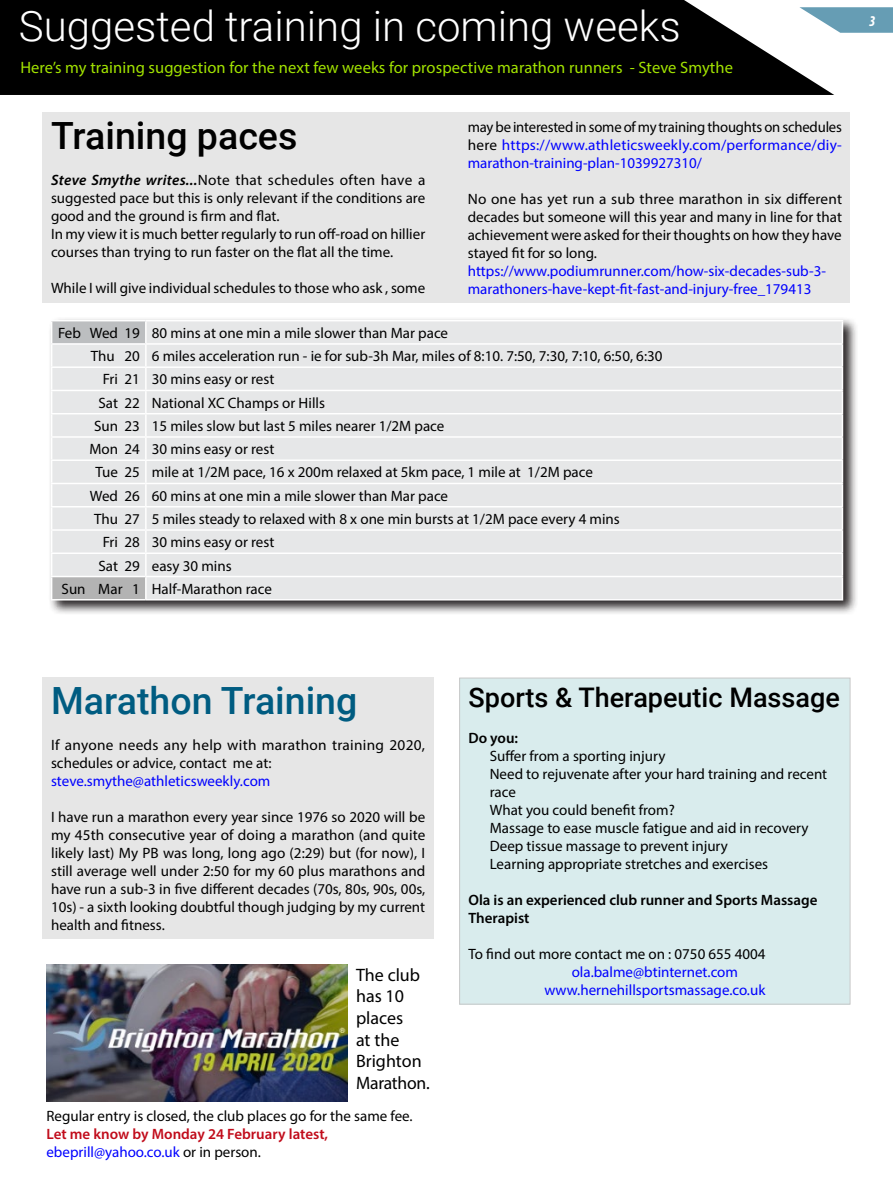
<style>
.page{position:relative;width:893px;height:1200px;background:#fff}
.page>*{position:absolute;margin:0;border:0;box-sizing:border-box;transform-origin:0 0}
.t1{font:300 42px "Roboto";color:#fff}
.t2{font:500 37.5px "Roboto";color:#005c81}
.t3{font:500 37.5px "Roboto";color:#000}
.t4{font:500 27px "Roboto";color:#000}
.t5{font:18px/21.6px "Myriad Pro";color:#000}
.t6{font:16.5px "Myriad Pro";letter-spacing:.005em;color:#a2e300}
.t7{font:15px/18px "Myriad Pro";color:#000}
.t8{font:15px/18px "Myriad Pro";color:#00f;text-align:center}
.t9{font:15px/18px "Myriad Pro";letter-spacing:.02em;color:#000}
.t10{font:600 15px/18px "Myriad Pro";color:#c10c1b}
.t11{font:600 15px/18px "Myriad Pro";color:#000}
.t12{font:italic 700 condensed 15px "Myriad Pro";color:#fff}
.s1{font-weight:600;font-style:italic}
.s2{color:#000}
.s3{font-weight:400;color:#00f}
.s4{font-weight:400;color:#000}
</style>
<div class="page">
<svg style="left:834px;top:7px;width:59px;height:26px;background:#699fb5"></svg>
<svg style="left:0;top:0;width:834px;height:95px;background:#161616"></svg>
<div style="left:47px;top:317px;width:812px;height:298px;background:#231f20;opacity:.98"></div>
<div style="left:52px;top:321px;width:790px;height:278px;background:#e6e7e8"></div>
<div style="left:52px;top:576px;width:94px;height:24px;background:#b3b3b3"></div>
<hr style="left:51px;top:320px;width:95px;height:1px;background:#fff">
<hr style="left:146px;top:320px;width:697px;height:1px;background:#fff">
<hr style="left:145px;top:321px;width:2px;height:22px;background:#fff">
<hr style="left:51px;top:343px;width:95px;height:2px;background:#fff">
<hr style="left:146px;top:343px;width:697px;height:2px;background:#fff">
<hr style="left:145px;top:345px;width:2px;height:21px;background:#fff">
<hr style="left:51px;top:366px;width:95px;height:2px;background:#fff">
<hr style="left:146px;top:366px;width:697px;height:2px;background:#fff">
<hr style="left:145px;top:368px;width:2px;height:22px;background:#fff">
<hr style="left:51px;top:390px;width:95px;height:1px;background:#fff">
<hr style="left:146px;top:390px;width:697px;height:1px;background:#fff">
<hr style="left:145px;top:391px;width:2px;height:22px;background:#fff">
<hr style="left:51px;top:413px;width:95px;height:1px;background:#fff">
<hr style="left:146px;top:413px;width:697px;height:1px;background:#fff">
<hr style="left:145px;top:414px;width:2px;height:22px;background:#fff">
<hr style="left:51px;top:436px;width:95px;height:2px;background:#fff">
<hr style="left:146px;top:436px;width:697px;height:2px;background:#fff">
<hr style="left:145px;top:438px;width:2px;height:21px;background:#fff">
<hr style="left:51px;top:459px;width:95px;height:2px;background:#fff">
<hr style="left:146px;top:459px;width:697px;height:2px;background:#fff">
<hr style="left:145px;top:461px;width:2px;height:22px;background:#fff">
<hr style="left:51px;top:483px;width:95px;height:1px;background:#fff">
<hr style="left:146px;top:483px;width:697px;height:1px;background:#fff">
<hr style="left:145px;top:484px;width:2px;height:22px;background:#fff">
<hr style="left:51px;top:506px;width:95px;height:1px;background:#fff">
<hr style="left:146px;top:506px;width:697px;height:1px;background:#fff">
<hr style="left:145px;top:507px;width:2px;height:22px;background:#fff">
<hr style="left:51px;top:529px;width:95px;height:2px;background:#fff">
<hr style="left:146px;top:529px;width:697px;height:2px;background:#fff">
<hr style="left:145px;top:531px;width:2px;height:21px;background:#fff">
<hr style="left:51px;top:552px;width:95px;height:2px;background:#fff">
<hr style="left:146px;top:552px;width:697px;height:2px;background:#fff">
<hr style="left:145px;top:554px;width:2px;height:22px;background:#fff">
<hr style="left:51px;top:576px;width:95px;height:1px;background:#fff">
<svg style="left:51px;top:321px;width:1px;height:278px"></svg>
<hr style="left:146px;top:576px;width:697px;height:1px;background:#fff">
<hr style="left:145px;top:577px;width:2px;height:22px;background:#fff">
<svg style="left:842px;top:321px;width:1px;height:278px"></svg>
<hr style="left:51px;top:599px;width:95px;height:1px;background:#fff">
<hr style="left:146px;top:599px;width:697px;height:1px;background:#fff">
<div style="left:460px;top:678px;width:390px;height:326px;background:#d9eced"></div>
<div style="left:459px;top:677px;width:391px;height:327px;border:1px solid #c8c8c8"></div>
<img style="left:46px;top:964px;width:301px;height:137px">
<div style="left:43px;top:677px;width:391px;height:262px;background:#e6e6e6"></div>
<div style="left:43px;top:112px;width:807px;height:191px;background:#e6e6e6"></div>
<h1 class="t1" style="left:19px;top:-3px;width:663px">Suggested training in coming weeks</h1>
<p class="t6" style="left:20px;top:57px;width:714px">Here’s my training suggestion for the next few weeks for prospective marathon runners - Steve Smythe</p>
<h2 class="t3" style="left:51px;top:109px;width:248px">Training paces</h2>
<p class="t7" style="left:51px;top:171px;width:376px"><span class="s1">Steve Smythe writes...</span>Note that schedules often have a suggested pace but this is only relevant if the conditions are good and the ground is firm and flat.<br>In my view it is much better regularly to run off-road on hillier courses than trying to run faster on the flat all the time.</p>
<p class="t7" style="left:51px;top:279px;width:376px">While I will give individual schedules to those who ask , some</p>
<p class="t8" style="left:468px;top:118px;width:376px;text-align:justify"><span class="s2">may be interested in some of my training thoughts on schedules here</span> https://www.athleticsweekly.com/performance/diy&shy;marathon-training-plan-1039927310/</p>
<p class="t7" style="left:468px;top:190px;width:376px;text-align:justify">No one has yet run a sub three marathon in six different decades but someone will this year and many in line for that achievement were asked for their thoughts on how they have stayed fit for so long.</p>
<p class="t8" style="left:468px;top:262px;width:360px;text-align:left">https://www.podiumrunner.com/how-six-decades-sub-3- marathoners-have-kept-fit-fast-and-injury-free_179413</p>
<p class="t7" style="left:58px;top:324px;width:392px">Feb Wed 19 80 mins at one min a mile slower than Mar pace</p>
<p class="t7" style="left:91px;top:347px;width:573px">Thu 20 6 miles acceleration run - ie for sub-3h Mar, miles of 8:10. 7:50, 7:30, 7:10, 6:50, 6:30</p>
<p class="t7" style="left:103px;top:370px;width:173px">Fri 21 30 mins easy or rest</p>
<p class="t7" style="left:99px;top:393px;width:228px">Sat 22 National XC Champs or Hills</p>
<p class="t7" style="left:94px;top:417px;width:352px">Sun 23 15 miles slow but last 5 miles nearer 1/2M pace</p>
<p class="t7" style="left:89px;top:440px;width:186px">Mon 24 30 mins easy or rest</p>
<p class="t7" style="left:96px;top:463px;width:499px">Tue 25 mile at 1/2M pace, 16 x 200m relaxed at 5km pace, 1 mile at 1/2M pace</p>
<p class="t7" style="left:90px;top:486px;width:360px">Wed 26 60 mins at one min a mile slower than Mar pace</p>
<p class="t7" style="left:94px;top:510px;width:527px">Thu 27 5 miles steady to relaxed with 8 x one min bursts at 1/2M pace every 4 mins</p>
<p class="t7" style="left:103px;top:533px;width:173px">Fri 28 30 mins easy or rest</p>
<p class="t7" style="left:99px;top:556px;width:135px">Sat 29 easy 30 mins</p>
<p class="t7" style="left:62px;top:579px;width:212px">Sun Mar 1 Half-Marathon race</p>
<p class="t12" style="left:869px;top:11px;width:8px">3</p>
<h2 class="t2" style="left:51px;top:674px;width:308px">Marathon Training</h2>
<p class="t9" style="left:51px;top:736px;width:376px">If anyone needs any help with marathon training 2020, schedules or advice, contact me at:</p>
<p class="t8" style="left:51px;top:772px;width:221px">steve.smythe@athleticsweekly.com</p>
<p class="t7" style="left:51px;top:808px;width:376px;text-align:justify">I have run a marathon every year since 1976 so 2020 will be my 45th consecutive year of doing a marathon (and quite likely last) My PB was long, long ago (2:29) but (for now), I still average well under 2:50 for my 60 plus marathons and have run a sub-3 in five different decades (70s, 80s, 90s, 00s, 10s) - a sixth looking doubtful though judging by my current health and fitness.</p>
<p class="t5" style="left:356px;top:963px;width:75px">The club has 10 places<br>at the<br>Brighton<br>Marathon.</p>
<p class="t7" style="left:46px;top:1107px;width:368px">Regular entry is closed, the club places go for the same fee.</p>
<p class="t10" style="left:46px;top:1125px;width:283px">Let me know by Monday 24 February latest, <span class="s3">ebeprill@yahoo.co.uk</span> <span class="s4">or in person.</span></p>
<h3 class="t4" style="left:468px;top:678px;width:373px">Sports &amp; Therapeutic Massage</h3>
<p class="t11" style="left:468px;top:729px;width:51px">Do you:</p>
<p class="t7" style="left:490px;top:747px;width:339px">Suffer from a sporting injury<br>Need to rejuvenate after your hard training and recent race<br>What you could benefit from?<br>Massage to ease muscle fatigue and aid in recovery Deep tissue massage to prevent injury<br>Learning appropriate stretches and exercises</p>
<p class="t11" style="left:468px;top:891px;width:350px">Ola is an experienced club runner and Sports Massage<br>Therapist</p>
<p class="t7" style="left:468px;top:945px;width:299px">To find out more contact me on : 0750 655 4004</p>
<p class="t8" style="left:544px;top:963px;width:223px">ola.balme@btinternet.com www.hernehillsportsmassage.co.uk</p>
</div>
